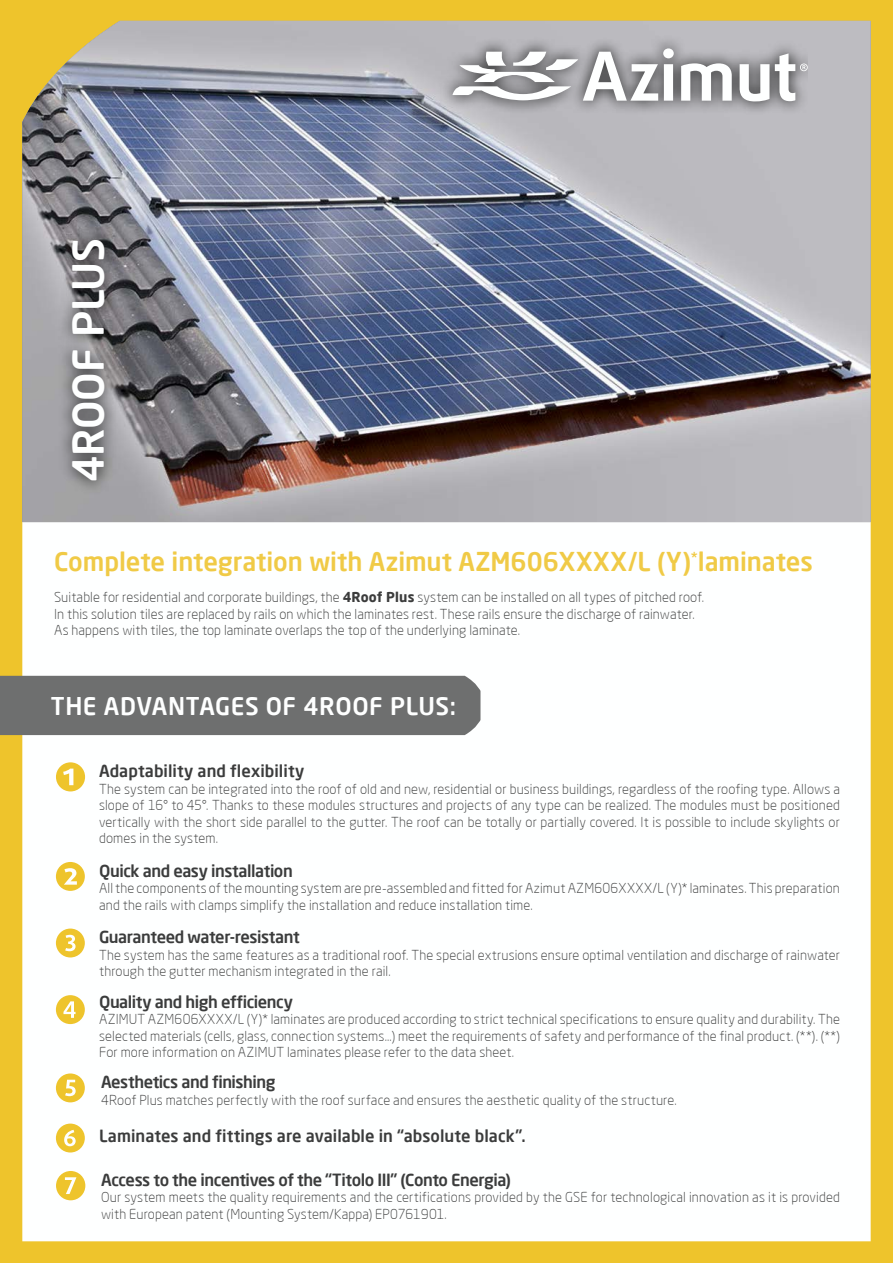
<style>
.page{position:relative;width:893px;height:1263px;background:#eec42c}
.page>*{position:absolute;margin:0;border:0;box-sizing:border-box;transform-origin:0 0}
.t1{font:500 42px "Neo Sans Pro";color:#feffff}
.t2{font:500 25.5px "Neo Sans Pro";color:#f0ca46}
.t3{font:500 24px "Neo Sans Pro";letter-spacing:.02em;color:#feffff}
.t4{font:500 16.5px "Neo Sans Pro";letter-spacing:-.025em;color:#3b3c3c}
.t5{font:500 16.5px "Neo Sans Pro";letter-spacing:.005em;color:#3b3c3c}
.t6{font:300 13.5px/16.5px "Neo Sans Pro";letter-spacing:.01em;color:#3b3c3c}
.s1{font-weight:700}
</style>
<div class="page">
<div style="left:22px;top:522px;width:849px;height:719px;background:#feffff"></div>
<div style="left:56px;top:762px;width:29px;height:29px;background:#eec42c;border-radius:50%"></div>
<div style="left:56px;top:862px;width:29px;height:29px;background:#eec42c;border-radius:50%"></div>
<div style="left:56px;top:928px;width:29px;height:29px;background:#eec42c;border-radius:50%"></div>
<div style="left:56px;top:995px;width:29px;height:29px;background:#eec42c;border-radius:50%"></div>
<svg style="left:63px;top:769px;width:10px;height:16px"></svg>
<svg style="left:63px;top:1001px;width:13px;height:17px"></svg>
<svg style="left:65px;top:935px;width:11px;height:16px"></svg>
<svg style="left:64px;top:868px;width:13px;height:17px"></svg>
<div style="left:56px;top:1073px;width:29px;height:29px;background:#eec42c;border-radius:50%"></div>
<div style="left:56px;top:1123px;width:29px;height:29px;background:#eec42c;border-radius:50%"></div>
<div style="left:56px;top:1171px;width:29px;height:29px;background:#eec42c;border-radius:50%"></div>
<svg style="left:65px;top:1177px;width:11px;height:17px"></svg>
<svg style="left:65px;top:1080px;width:11px;height:16px"></svg>
<svg style="left:64px;top:1130px;width:12px;height:16px"></svg>
<div style="left:0;top:676px;width:480px;height:59px;background:#6e6f6f"></div>
<img style="left:22px;top:21px;width:849px;height:501px">
<svg style="left:440px;top:35px;width:368px;height:80px;background:#afaeb2"></svg>
<svg style="left:452px;top:48px;width:222px;height:53px;background:#b8b8ba"></svg>
<svg style="left:681px;top:63px;width:51px;height:38px;background:#c8c9ca"></svg>
<svg style="left:740px;top:64px;width:29px;height:37px"></svg>
<svg style="left:775px;top:53px;width:33px;height:48px;background:#bdbdbf"></svg>
<svg style="left:58px;top:227px;width:60px;height:267px;background:#7e7d80"></svg>
<h1 class="t1" style="left:62px;top:482px;width:246px;rotate:-90deg">4ROOF PLUS</h1>
<h2 class="t2" style="left:54px;top:546px;width:760px">Complete integration with Azimut AZM606XXXX/L (Y)<sup>*</sup>laminates</h2>
<p class="t6" style="left:54px;top:589px;width:652px">Suitable for residential and corporate buildings, the <span class="s1">4Roof Plus</span> system can be installed on all types of pitched roof.<br>In this solution tiles are replaced by rails on which the laminates rest. These rails ensure the discharge of rainwater.<br>As happens with tiles, the top laminate overlaps the top of the underlying laminate.</p>
<h3 class="t3" style="left:51px;top:691px;width:407px">THE ADVANTAGES OF 4ROOF PLUS:</h3>
<p class="t5" style="left:99px;top:761px;width:207px">Adaptability and flexibility</p>
<p class="t6" style="left:99px;top:780px;width:742px;text-align:justify">The system can be integrated into the roof of old and new, residential or business buildings, regardless of the roofing type. Allows a slope of 16° to 45°. Thanks to these modules structures and projects of any type can be realized. The modules must be positioned vertically with the short side parallel to the gutter. The roof can be totally or partially covered. It is possible to include skylights or domes in the system.</p>
<p class="t4" style="left:99px;top:860px;width:195px">Quick and easy installation</p>
<p class="t6" style="left:99px;top:880px;width:742px">All the components of the mounting system are pre-assembled and fitted for Azimut AZM606XXXX/L (Y)* laminates. This preparation and the rails with clamps simplify the installation and reduce installation time.</p>
<p class="t4" style="left:99px;top:927px;width:202px">Guaranteed water-resistant</p>
<p class="t6" style="left:99px;top:946px;width:742px">The system has the same features as a traditional roof. The special extrusions ensure optimal ventilation and discharge of rainwater through the gutter mechanism integrated in the rail.</p>
<p class="t4" style="left:99px;top:991px;width:195px">Quality and high efficiency</p>
<p class="t6" style="left:99px;top:1011px;width:742px;text-align:justify">AZIMUT AZM606XXXX/L (Y)* laminates are produced according to strict technical specifications to ensure quality and durability. The selected materials (cells, glass, connection systems...) meet the requirements of safety and performance of the final product. (**). (**)<br>For more information on AZIMUT laminates please refer to the data sheet.</p>
<p class="t4" style="left:101px;top:1072px;width:176px">Aesthetics and finishing</p>
<p class="t6" style="left:101px;top:1091px;width:577px">4Roof Plus matches perfectly with the roof surface and ensures the aesthetic quality of the structure.</p>
<p class="t5" style="left:99px;top:1126px;width:428px">Laminates and fittings are available in “absolute black”.</p>
<p class="t4" style="left:101px;top:1169px;width:411px">Access to the incentives of the “Titolo III” (Conto Energia)</p>
<p class="t6" style="left:101px;top:1189px;width:740px">Our system meets the quality requirements and the certifications provided by the GSE for technological innovation as it is provided with European patent (Mounting System/Kappa) EP0761901.</p>
</div>
